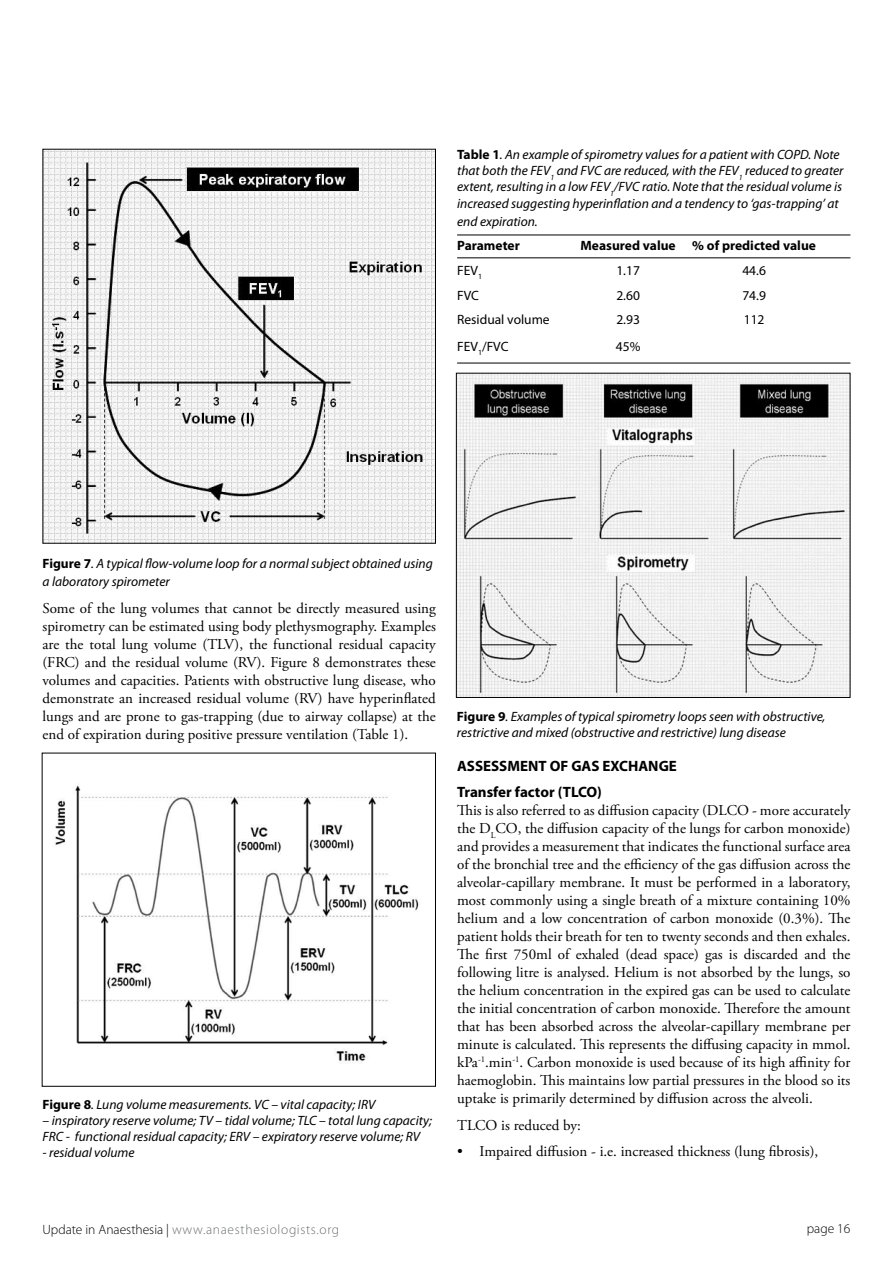
<style>
.page{position:relative;width:893px;height:1263px;background:#fff}
.page>*{position:absolute;margin:0;border:0;box-sizing:border-box;transform-origin:0 0}
.t1{font:15px/18px "Adobe Garamond Pro";color:#000;text-align:justify}
.t2{font:700 15px/26.5px "Myriad Pro";color:#000}
.t3{font:italic 13.5px/16.2px "Myriad Pro";color:#000}
.t4{font:13.5px "Myriad Pro";color:#000}
.t5{font:300 13.5px "Myriad Pro";letter-spacing:.05em;color:#6d6f71}
.t6{font:700 13.5px "Myriad Pro";color:#000}
.t7{font:300 13.5px "Myriad Pro";color:#000}
.s1{font-weight:700;font-style:normal}
.s2{color:#000}
</style>
<div class="page">
<img style="left:55px;top:785px;width:364px;height:276px">
<div style="left:42px;top:753px;width:394px;height:334px;border:1px solid #000"></div>
<hr style="left:457px;top:235px;width:393px;height:1px;background:#000">
<hr style="left:457px;top:258px;width:393px;height:1px;background:#000">
<hr style="left:457px;top:363px;width:393px;height:1px;background:#000">
<img style="left:458px;top:375px;width:390px;height:321px">
<div style="left:456px;top:373px;width:394px;height:325px;border:1px solid #000"></div>
<img style="left:45px;top:151px;width:389px;height:391px">
<p class="t3" style="left:457px;top:146px;width:388px"><span class="s1">Table 1</span>. An example of spirometry values for a patient with COPD. Note that both the FEV<sub>1</sub> and FVC are reduced, with the FEV<sub>1</sub> reduced to greater extent, resulting in a low FEV<sub>1</sub>/FVC ratio. Note that the residual volume is increased suggesting hyperinflation and a tendency to ‘gas-trapping’ at</p>
<p class="t3" style="left:457px;top:213px;width:82px">end expiration.</p>
<p class="t6" style="left:457px;top:237px;width:64px">Parameter</p>
<p class="t6" style="left:580px;top:237px;width:237px">Measured value % of predicted value</p>
<p class="t4" style="left:457px;top:262px;width:26px">FEV<sub>1</sub></p>
<p class="t4" style="left:616px;top:262px;width:25px">1.17</p>
<p class="t4" style="left:742px;top:262px;width:25px">44.6</p>
<p class="t4" style="left:457px;top:287px;width:23px">FVC</p>
<p class="t4" style="left:616px;top:287px;width:25px">2.60</p>
<p class="t4" style="left:742px;top:287px;width:25px">74.9</p>
<p class="t4" style="left:457px;top:312px;width:94px">Residual volume</p>
<p class="t4" style="left:616px;top:312px;width:25px">2.93</p>
<p class="t4" style="left:744px;top:312px;width:22px">112</p>
<p class="t4" style="left:457px;top:338px;width:53px">FEV<sub>1</sub>/FVC</p>
<p class="t4" style="left:616px;top:338px;width:26px">45%</p>
<p class="t3" style="left:43px;top:555px;width:392px;line-height:18px"><span class="s1">Figure 7</span>. A typical flow-volume loop for a normal subject obtained using a laboratory spirometer</p>
<p class="t1" style="left:43px;top:600px;width:395px">Some of the lung volumes that cannot be directly measured using spirometry can be estimated using body plethysmography. Examples are the total lung volume (TLV), the functional residual capacity (FRC) and the residual volume (RV). Figure 8 demonstrates these volumes and capacities. Patients with obstructive lung disease, who demonstrate an increased residual volume (RV) have hyperinflated lungs and are prone to gas-trapping (due to airway collapse) at the end of expiration during positive pressure ventilation (Table 1).</p>
<p class="t3" style="left:43px;top:1096px;width:334px"><span class="s1">Figure 8</span>. Lung volume measurements. VC – vital capacity; IRV</p>
<p class="t3" style="left:43px;top:1112px;width:391px">– inspiratory reserve volume; TV – tidal volume; TLC – total lung capacity;<br>FRC - functional residual capacity; ERV – expiratory reserve volume; RV</p>
<p class="t3" style="left:43px;top:1144px;width:94px">- residual volume</p>
<p class="t3" style="left:457px;top:708px;width:370px"><span class="s1">Figure 9</span>. Examples of typical spirometry loops seen with obstructive, restrictive and mixed (obstructive and restrictive) lung disease</p>
<p class="t2" style="left:457px;top:752px;width:221px">ASSESSMENT OF GAS EXCHANGE<br>Transfer factor (TLCO)</p>
<p class="t1" style="left:457px;top:802px;width:395px">This is also referred to as diffusion capacity (DLCO - more accurately the D<sub>L</sub>CO, the diffusion capacity of the lungs for carbon monoxide) and provides a measurement that indicates the functional surface area of the bronchial tree and the efficiency of the gas diffusion across the alveolar-capillary membrane. It must be performed in a laboratory, most commonly using a single breath of a mixture containing 10% helium and a low concentration of carbon monoxide (0.3%). The patient holds their breath for ten to twenty seconds and then exhales.<br>The first 750ml of exhaled (dead space) gas is discarded and the following litre is analysed. Helium is not absorbed by the lungs, so the helium concentration in the expired gas can be used to calculate the initial concentration of carbon monoxide. Therefore the amount that has been absorbed across the alveolar-capillary membrane per minute is calculated. This represents the diffusing capacity in mmol. kPa<sup>-1</sup>.min<sup>-1</sup>. Carbon monoxide is used because of its high affinity for haemoglobin. This maintains low partial pressures in the blood so its uptake is primarily determined by diffusion across the alveoli.</p>
<p class="t1" style="left:457px;top:1116px;width:125px">TLCO is reduced by:</p>
<p class="t1" style="left:457px;top:1143px;width:363px">• Impaired diffusion - i.e. increased thickness (lung fibrosis),</p>
<p class="t5" style="left:43px;top:1221px;width:298px"><span class="s2">Update in Anaesthesia |</span> www.anaesthesiologists.org</p>
<p class="t7" style="left:807px;top:1221px;width:45px">page 16</p>
</div>
